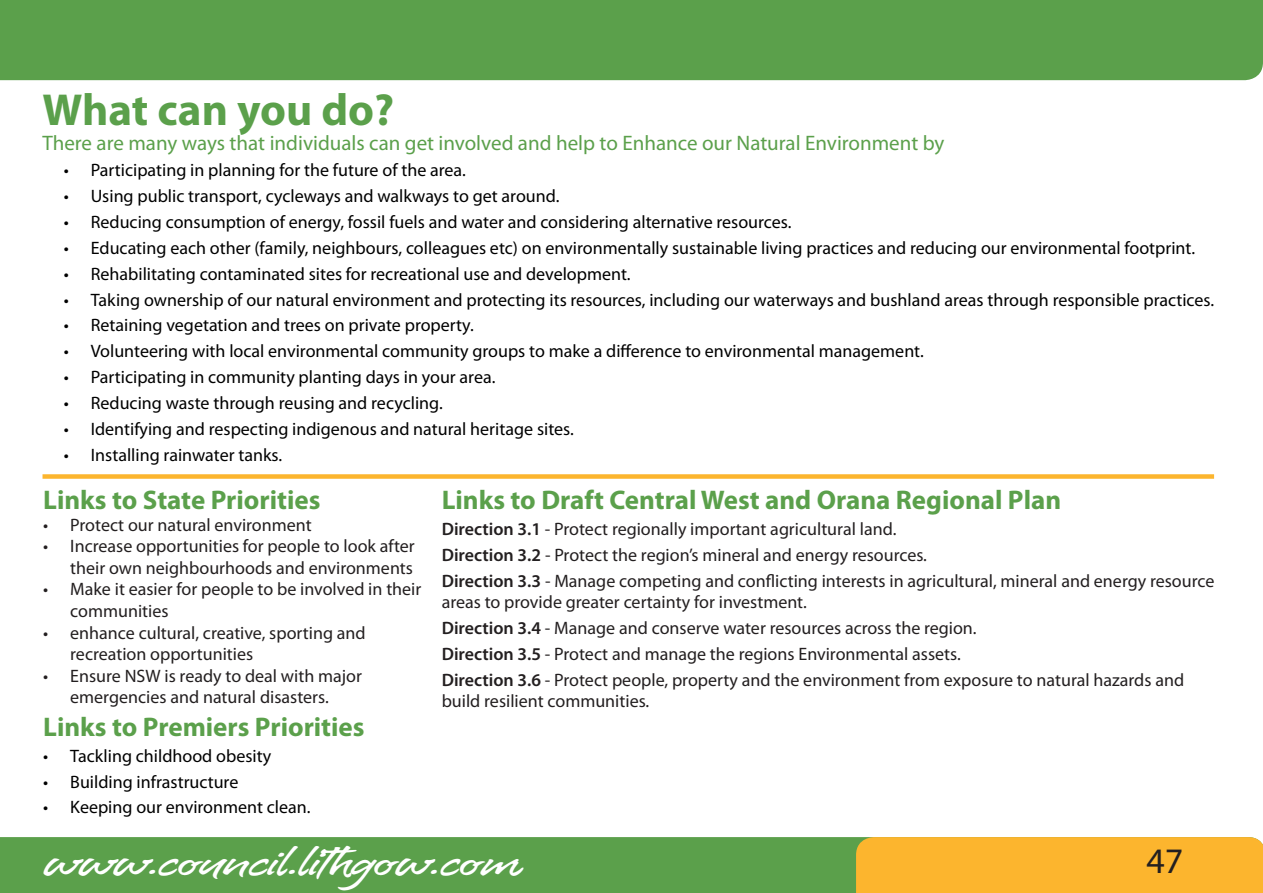
<style>
.page{position:relative;width:1263px;height:893px;background:#fff}
.page>*{position:absolute;margin:0;border:0;box-sizing:border-box;transform-origin:0 0}
.heading_2{font:700 45px "Myriad Pro";color:#5ba04b}
.t1{font:36px "Pronto";color:#fff}
.t2{font:36px "Myriad Pro";color:#231f20}
.heading_2-2{font:700 27px "Myriad Pro";color:#5ba04b}
.t3{font:21px "Myriad Pro";color:#5ba04b}
.t4{font:18px "Myriad Pro";color:#000}
.t5{font:18px/21.6px "Myriad Pro";color:#231f20}
.s1{font-weight:600}
</style>
<div class="page">
<div style="left:0;top:0;width:1263px;height:80px;background:#5ba04b"></div>
<div style="left:0;top:837px;width:856px;height:56px;background:#5ba04b"></div>
<div style="left:856px;top:837px;width:407px;height:56px;background:#fcb52e"></div>
<div style="left:43px;top:474px;width:1171px;height:5px;background:#fcb52e"></div>
<p class="heading_2" style="left:43px;top:81px;width:353px">What can you do?</p>
<p class="t3" style="left:43px;top:130px;width:903px">There are many ways that individuals can get involved and help to Enhance our Natural Environment by</p>
<p class="t4" style="left:64px;top:159px;width:404px">• Participating in planning for the future of the area.</p>
<p class="t4" style="left:64px;top:185px;width:497px">• Using public transport, cycleways and walkways to get around.</p>
<p class="t4" style="left:64px;top:211px;width:729px">• Reducing consumption of energy, fossil fuels and water and considering alternative resources.</p>
<p class="t4" style="left:64px;top:237px;width:1133px">• Educating each other (family, neighbours, colleagues etc) on environmentally sustainable living practices and reducing our environmental footprint.</p>
<p class="t4" style="left:64px;top:262px;width:568px">• Rehabilitating contaminated sites for recreational use and development.</p>
<p class="t4" style="left:64px;top:288px;width:1152px">• Taking ownership of our natural environment and protecting its resources, including our waterways and bushland areas through responsible practices.</p>
<p class="t4" style="left:64px;top:314px;width:411px">• Retaining vegetation and trees on private property.</p>
<p class="t4" style="left:64px;top:340px;width:861px">• Volunteering with local environmental community groups to make a difference to environmental management.</p>
<p class="t4" style="left:64px;top:366px;width:433px">• Participating in community planting days in your area.</p>
<p class="t4" style="left:64px;top:392px;width:380px">• Reducing waste through reusing and recycling.</p>
<p class="t4" style="left:64px;top:418px;width:512px">• Identifying and respecting indigenous and natural heritage sites.</p>
<p class="t4" style="left:64px;top:443px;width:220px">• Installing rainwater tanks.</p>
<p class="heading_2-2" style="left:43px;top:482px;width:279px">Links to State Priorities</p>
<p class="t5" style="left:43px;top:513px;width:270px">• Protect our natural environment</p>
<p class="t5" style="left:43px;top:535px;width:373px;text-align:right">• Increase opportunities for people to look after their own neighbourhoods and environments</p>
<p class="t5" style="left:70px;top:578px;width:353px;text-indent:-27px">• Make it easier for people to be involved in their communities</p>
<p class="t5" style="left:70px;top:621px;width:297px;text-indent:-27px">• enhance cultural, creative, sporting and recreation opportunities</p>
<p class="t5" style="left:43px;top:665px;width:320px;text-align:center">• Ensure NSW is ready to deal with major emergencies and natural disasters.</p>
<p class="heading_2-2" style="left:43px;top:709px;width:323px">Links to Premiers Priorities</p>
<p class="t4" style="left:43px;top:744px;width:230px">• Tackling childhood obesity</p>
<p class="t4" style="left:43px;top:770px;width:197px">• Building infrastructure</p>
<p class="t4" style="left:43px;top:796px;width:269px">• Keeping our environment clean.</p>
<p class="heading_2-2" style="left:442px;top:482px;width:621px">Links to Draft Central West and Orana Regional Plan</p>
<p class="t5" style="left:442px;top:518px;width:456px"><span class="s1">Direction 3.1</span> - Protect regionally important agricultural land.</p>
<p class="t5" style="left:442px;top:544px;width:487px"><span class="s1">Direction 3.2</span> - Protect the region’s mineral and energy resources.</p>
<p class="t5" style="left:442px;top:569px;width:774px"><span class="s1">Direction 3.3</span> - Manage competing and conflicting interests in agricultural, mineral and energy resource areas to provide greater certainty for investment.</p>
<p class="t5" style="left:442px;top:617px;width:536px"><span class="s1">Direction 3.4</span> - Manage and conserve water resources across the region.</p>
<p class="t5" style="left:442px;top:643px;width:521px"><span class="s1">Direction 3.5</span> - Protect and manage the regions Environmental assets.</p>
<p class="t5" style="left:442px;top:669px;width:744px"><span class="s1">Direction 3.6</span> - Protect people, property and the environment from exposure to natural hazards and build resilient communities.</p>
<p class="t1" style="left:43px;top:841px;width:479px">www.council.lithgow.com</p>
<p class="t2" style="left:1146px;top:838px;width:38px">47</p>
</div>
